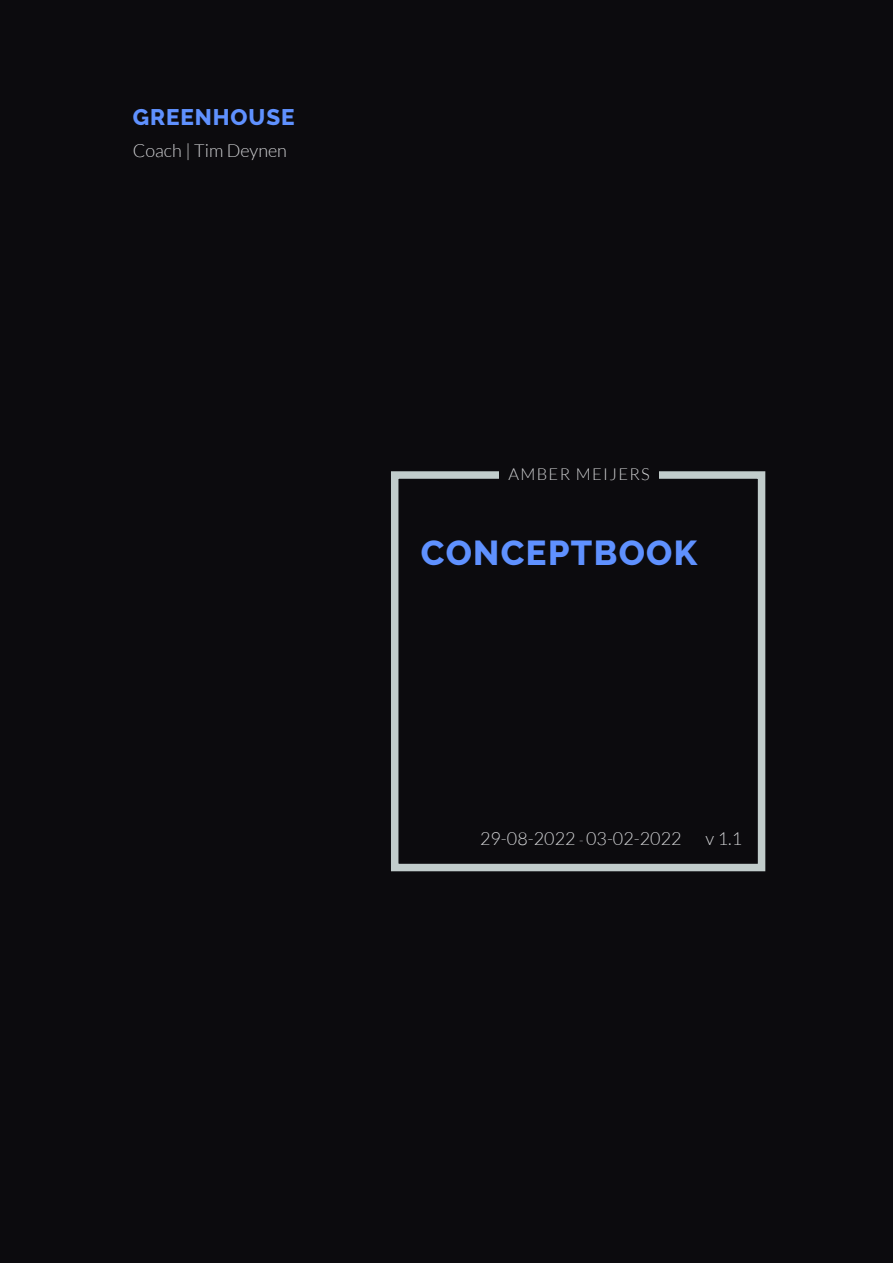
<style>
.page{position:relative;width:893px;height:1263px;background:#0c0b0e}
.page>*{position:absolute;margin:0;border:0;box-sizing:border-box;transform-origin:0 0}
.Title{font:800 34.5px "Raleway";letter-spacing:.04em;color:#5f91ff}
.Subhead_-_Align_Left{font:800 22.5px "Raleway";letter-spacing:.04em;color:#5f91ff}
.Body_Text_-_Align_Le{font:300 18px "Lato";color:#d1d2d4}
.Subhead_-_Align_Cent{font:300 16.5px "Lato";letter-spacing:.08em;color:#d1d2d4}
.s1{font-size:13.5px}
</style>
<div class="page">
<div style="left:391px;top:471px;width:374px;height:400px;border:8px solid #c1cccb"></div>
<div style="left:500px;top:466px;width:159px;height:17px;background:#0c0b0e"></div>
<p class="Subhead_-_Align_Left" style="left:133px;top:104px;width:163px">GREENHOUSE</p>
<p class="Body_Text_-_Align_Le" style="left:133px;top:141px;width:156px">Coach | Tim Deynen</p>
<p class="Subhead_-_Align_Cent" style="left:508px;top:465px;width:143px">AMBER MEIJERS</p>
<p class="Title" style="left:421px;top:533px;width:278px">CONCEPTBOOK</p>
<p class="Body_Text_-_Align_Le" style="left:480px;top:828px;width:203px">29-08-2022 <span class="s1">-</span> 03-02-2022</p>
<p class="Body_Text_-_Align_Le" style="left:706px;top:828px;width:38px">v 1.1</p>
</div>
